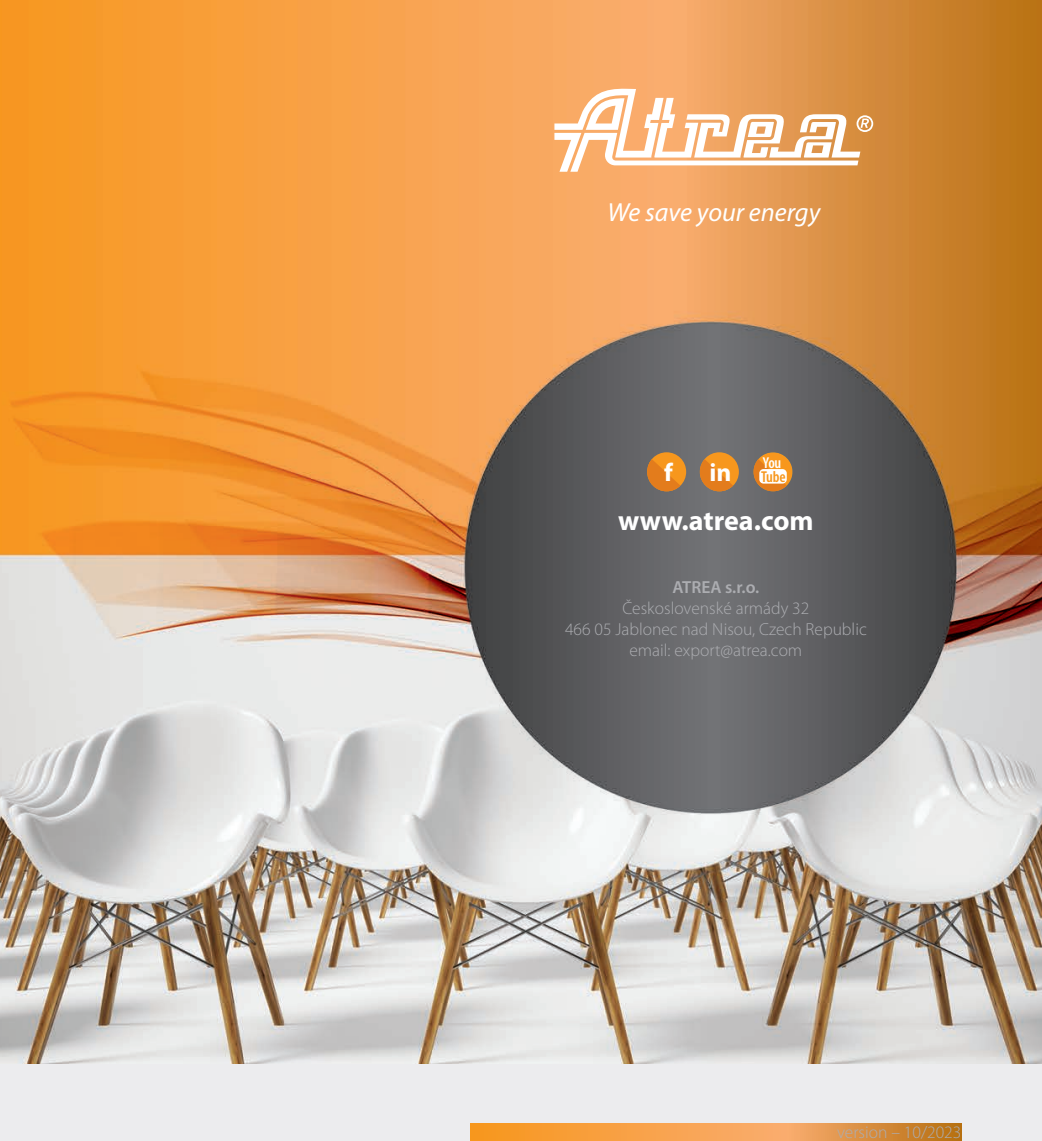
<style>
.page{position:relative;width:1042px;height:1141px;background:#fff}
.page>*{position:absolute;margin:0;border:0;box-sizing:border-box;transform-origin:0 0}
.t1{font:700 28px "Myriad Pro";color:#fff}
.t2{font:italic 26.25px "Myriad Pro";color:#fff}
.t3{font:700 25.55px "Myriad Pro";color:#fff}
.t4{font:300 17.5px/21px "Myriad Pro";color:#acadb1;text-align:center}
.t5{font:600 condensed 15.75px "Myriad Pro";color:#f7971d}
.t6{font:600 condensed 15.75px "Myriad Pro";color:#fff}
.s1{font-weight:600}
</style>
<div class="page">
<img style="left:0;top:0;width:1042px;height:1141px">
<div style="left:0;top:1064px;width:1041px;height:77px;background:#ececee"></div>
<svg style="left:554px;top:88px;width:319px;height:84px"></svg>
<svg style="left:470px;top:1123px;width:491px;height:18px;background:#ec9a43"></svg>
<svg style="left:700px;top:452px;width:39px;height:39px"></svg>
<svg style="left:700px;top:454px;width:39px;height:37px"></svg>
<svg style="left:753px;top:452px;width:39px;height:39px"></svg>
<svg style="left:753px;top:454px;width:39px;height:37px"></svg>
<svg style="left:647px;top:452px;width:39px;height:39px"></svg>
<div style="left:759px;top:469px;width:28px;height:15px;background:#fff;border-radius:4px"></div>
<svg style="left:647px;top:454px;width:39px;height:37px"></svg>
<p class="t2" style="left:607px;top:198px;width:214px">We save your energy</p>
<p class="t6" style="left:763px;top:454px;width:20px">You</p>
<p class="t3" style="left:664px;top:458px;width:10px">f</p>
<p class="t5" style="left:761px;top:468px;width:26px">Tube</p>
<p class="t3" style="left:709px;top:458px;width:23px">in</p>
<p class="t1" style="left:618px;top:505px;width:197px">www.atrea.com</p>
<p class="t4" style="left:565px;top:577px;width:303px"><span class="s1">ATREA s.r.o.<br></span>Československé armády 32<br>466 05 Jablonec nad Nisou, Czech Republic email: export@atrea.com</p>
<p class="t4" style="left:837px;top:1122px;width:126px">version – 10/2023</p>
</div>
